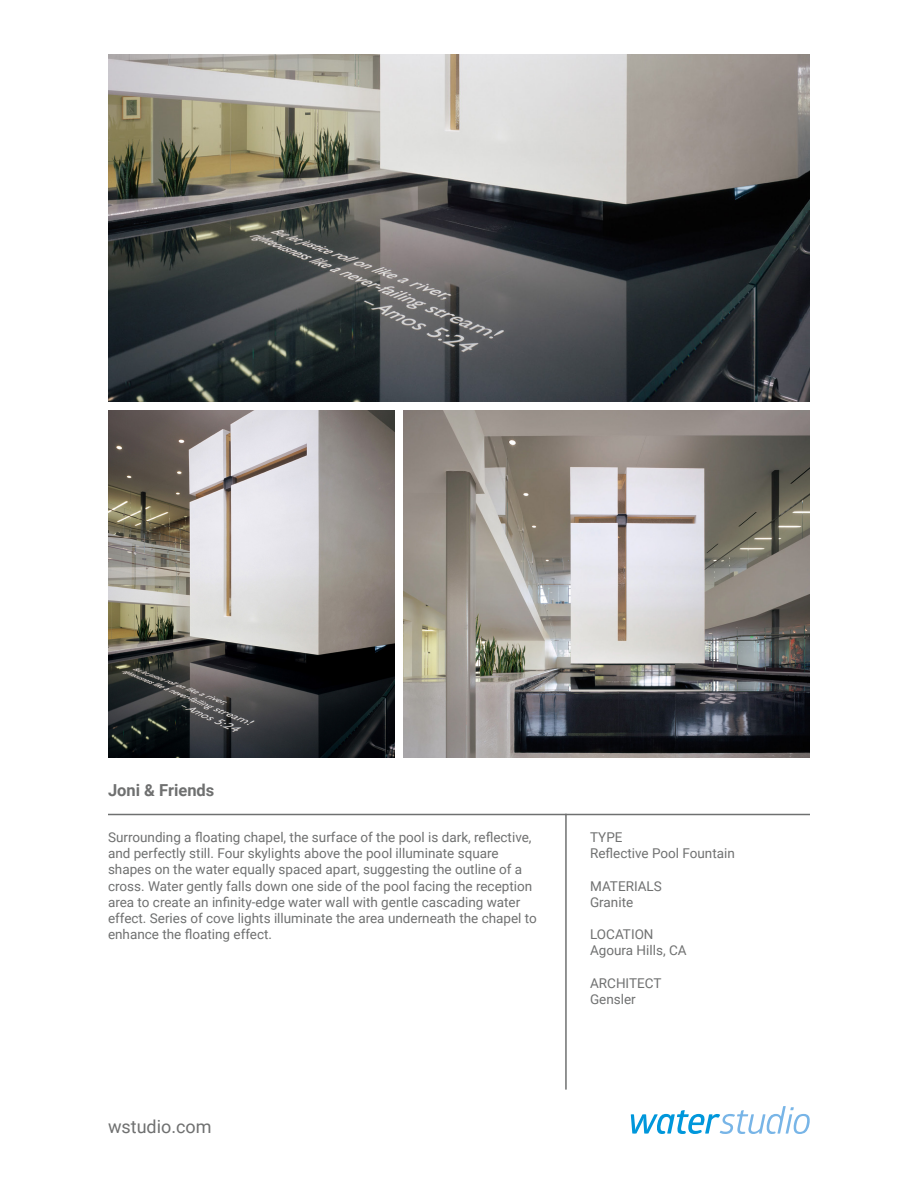
<style>
.page{position:relative;width:918px;height:1188px;background:#fff}
.page>*{position:absolute;margin:0;border:0;box-sizing:border-box;transform-origin:0 0}
.t1{font:18px "Roboto";color:#6f7070}
.t2{font:700 16.5px "Roboto";color:#6f7070}
.t3{font:13.5px/16.2px "Roboto";color:#6f7070}
.t4{font:13.5px "Roboto";color:#707171}
</style>
<div class="page">
<img style="left:108px;top:54px;width:702px;height:347px">
<hr style="left:108px;top:814px;width:702px;height:1px;background:#6f7070">
<hr style="left:565px;top:814px;width:2px;height:276px;background:#6f7070">
<svg style="left:631px;top:1106px;width:179px;height:28px"></svg>
<img style="left:403px;top:410px;width:407px;height:348px">
<img style="left:108px;top:410px;width:286px;height:348px">
<p class="t2" style="left:108px;top:779px;width:108px">Joni &amp; Friends</p>
<p class="t3" style="left:108px;top:829px;width:430px">Surrounding a floating chapel, the surface of the pool is dark, reflective, and perfectly still. Four skylights above the pool illuminate square shapes on the water equally spaced apart, suggesting the outline of a cross. Water gently falls down one side of the pool facing the reception area to create an infinity-edge water wall with gentle cascading water effect. Series of cove lights illuminate the area underneath the chapel to enhance the floating effect.</p>
<p class="t1" style="left:108px;top:1113px;width:105px">wstudio.com</p>
<p class="t4" style="left:590px;top:828px;width:34px">TYPE</p>
<p class="t4" style="left:590px;top:844px;width:146px">Reflective Pool Fountain</p>
<p class="t4" style="left:590px;top:876px;width:73px">MATERIALS</p>
<p class="t4" style="left:590px;top:893px;width:45px">Granite</p>
<p class="t4" style="left:590px;top:925px;width:65px">LOCATION</p>
<p class="t4" style="left:590px;top:941px;width:98px">Agoura Hills, CA</p>
<p class="t4" style="left:590px;top:974px;width:73px">ARCHITECT</p>
<p class="t4" style="left:590px;top:990px;width:47px">Gensler</p>
</div>
